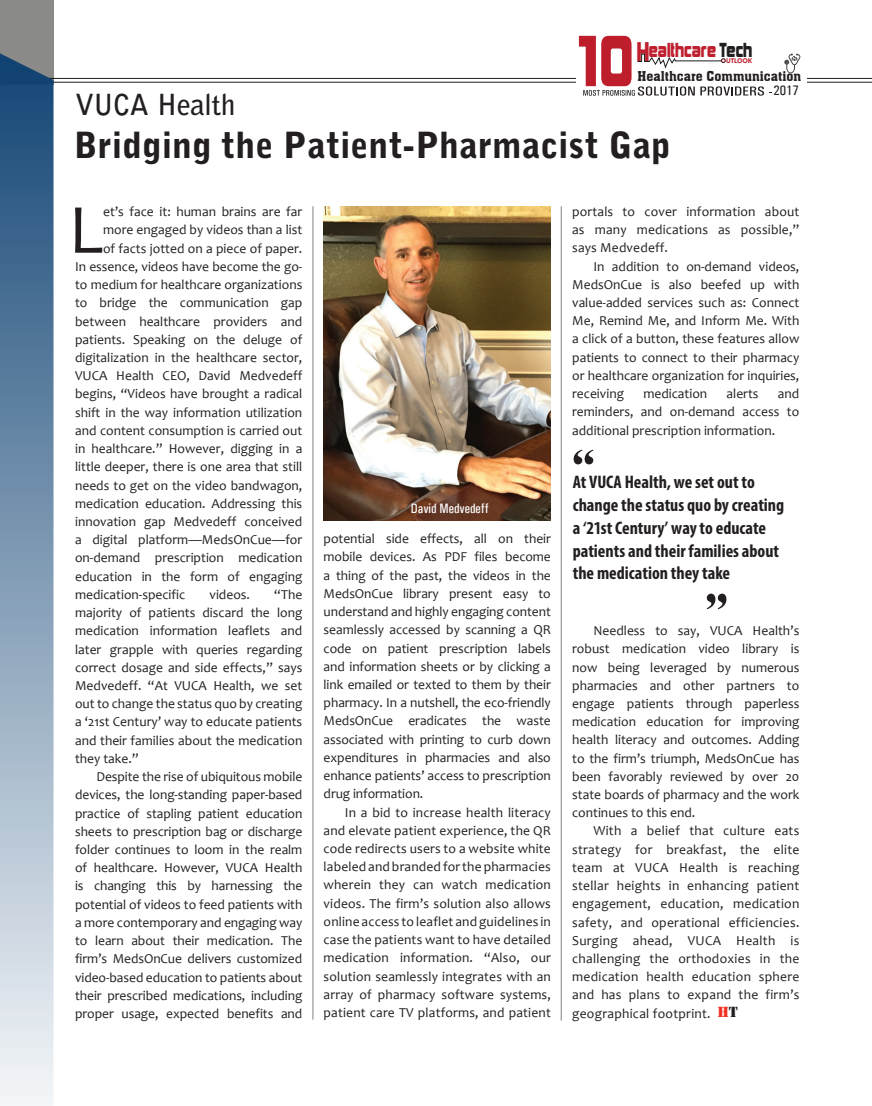
<style>
.page{position:relative;width:872px;height:1106px;background:#fff}
.page>*{position:absolute;margin:0;border:0;box-sizing:border-box;transform-origin:0 0}
.t1{font:70.95px "Candara";color:#231f20}
.t2{font:900 35.85px "Bell Gothic Std";letter-spacing:.01em;color:#231f20}
.t3{font:700 28.95px "Bell Gothic Std";letter-spacing:-.025em;color:#231f20}
.t4{font:24.6px "Kimberley";color:#bf1f2e;scale:.83 1}
.t5{font:18.45px "Kimberley";color:#bf1f2e;scale:.83 1}
.t6{font:700 condensed 18.15px/22.8px "Myriad Pro";color:#231f20}
.t7{font:13.8px "Univers Condensed";color:#231f20}
.t8{font:13.65px/18.1px "Candara";color:#231f20;text-align:justify}
.t9{font:500 condensed 13.65px "Univers";color:#fff}
.t10{font:13.35px "Aachen BT";color:#231f20}
.t11{font:700 7.35px "Tw Cen";letter-spacing:-.02em;color:#bf1f2e}
.s1{color:#211e1e}
.s2{font-family:"Stencil Std";color:#ef3122}
.s3{font-family:"Stencil Std"}
</style>
<div class="page">
<hr style="left:5px;top:78px;width:867px;height:1px;background:#231f20">
<hr style="left:5px;top:82px;width:867px;height:1px;background:#231f20">
<div style="left:0;top:0;width:54px;height:85px;background:#8a8a89"></div>
<svg style="left:0;top:53px;width:54px;height:1053px;background:#849eb6"></svg>
<hr style="left:312px;top:206px;width:1px;height:813px;background:#231f20">
<hr style="left:561px;top:206px;width:1px;height:814px;background:#231f20">
<svg style="left:573px;top:449px;width:20px;height:15px"></svg>
<svg style="left:706px;top:593px;width:20px;height:16px"></svg>
<img style="left:323px;top:206px;width:227px;height:314px">
<div style="left:576px;top:25px;width:231px;height:78px;background:#fff"></div>
<svg style="left:784px;top:54px;width:16px;height:19px"></svg>
<svg style="left:579px;top:36px;width:192px;height:60px"></svg>
<h3 class="t4" style="left:637px;top:34px;width:17px">H</h3>
<h3 class="t5" style="left:649px;top:37px;width:126px">ealthcare <span class="s1">Tech</span></h3>
<p class="t11" style="left:726px;top:56px;width:28px">UTLOOK</p>
<p class="t10" style="left:637px;top:68px;width:165px">Healthcare Communication</p>
<h3 class="t3" style="left:75px;top:87px;width:162px">VUCA Health</h3>
<h2 class="t2" style="left:74px;top:124px;width:598px">Bridging the Patient-Pharmacist Gap</h2>
<p class="t7" style="left:773px;top:82px;width:27px">2017</p>
<h1 class="t1" style="left:69px;top:187px;width:36px">L</h1>
<p class="t8" style="left:103px;top:203px;width:201px">et’s face it: human brains are far</p>
<p class="t8" style="left:103px;top:221px;width:201px">more engaged by videos than a list</p>
<p class="t8" style="left:103px;top:239px;width:201px">of facts jotted on a piece of paper.</p>
<p class="t8" style="left:75px;top:257px;width:229px">In essence, videos have become the go-</p>
<p class="t8" style="left:75px;top:276px;width:229px">to medium for healthcare organizations</p>
<p class="t8" style="left:75px;top:294px;width:229px">to bridge the communication gap</p>
<p class="t8" style="left:75px;top:312px;width:229px">between healthcare providers and</p>
<p class="t8" style="left:75px;top:330px;width:229px">patients. Speaking on the deluge of</p>
<p class="t8" style="left:75px;top:348px;width:229px">digitalization in the healthcare sector,</p>
<p class="t8" style="left:75px;top:367px;width:229px">VUCA Health CEO, David Medvedeff</p>
<p class="t8" style="left:75px;top:385px;width:229px">begins, “Videos have brought a radical</p>
<p class="t8" style="left:75px;top:403px;width:229px">shift in the way information utilization</p>
<p class="t8" style="left:75px;top:421px;width:229px">and content consumption is carried out</p>
<p class="t8" style="left:75px;top:439px;width:229px">in healthcare.” However, digging in a</p>
<p class="t8" style="left:75px;top:458px;width:229px">little deeper, there is one area that still</p>
<p class="t8" style="left:75px;top:476px;width:229px">needs to get on the video bandwagon,</p>
<p class="t8" style="left:75px;top:494px;width:229px">medication education. Addressing this</p>
<p class="t8" style="left:75px;top:512px;width:229px">innovation gap Medvedeff conceived</p>
<p class="t8" style="left:75px;top:531px;width:229px">a digital platform—MedsOnCue—for</p>
<p class="t8" style="left:75px;top:549px;width:229px">on-demand prescription medication</p>
<p class="t8" style="left:75px;top:567px;width:229px">education in the form of engaging</p>
<p class="t8" style="left:75px;top:585px;width:112px">medication-specific</p>
<p class="t8" style="left:209px;top:585px;width:42px">videos.</p>
<p class="t8" style="left:75px;top:585px;width:229px;text-indent:199px">“The majority of patients discard the long medication information leaflets and later grapple with queries regarding correct dosage and side effects,” says Medvedeff. “At VUCA Health, we set out to change the status quo by creating a ‘21st Century’ way to educate patients and their families about the medication they take.”</p>
<p class="t8" style="left:75px;top:767px;width:229px;text-indent:21px">Despite the rise of ubiquitous mobile devices, the long-standing paper-based practice of stapling patient education sheets to prescription bag or discharge folder continues to loom in the realm of healthcare. However, VUCA Health is changing this by harnessing the potential of videos to feed patients with a more contemporary and engaging way to learn about their medication. The firm’s MedsOnCue delivers customized video-based education to patients about their prescribed medications, including proper usage, expected benefits and</p>
<p class="t9" style="left:411px;top:500px;width:79px">David Medvedeff</p>
<p class="t8" style="left:324px;top:530px;width:229px">potential side effects, all on their mobile devices. As PDF files become a thing of the past, the videos in the MedsOnCue library present easy to understand and highly engaging content seamlessly accessed by scanning a QR code on patient prescription labels and information sheets or by clicking a link emailed or texted to them by their pharmacy. In a nutshell, the eco-friendly MedsOnCue eradicates the waste associated with printing to curb down expenditures in pharmacies and also enhance patients’ access to prescription drug information.</p>
<p class="t8" style="left:324px;top:803px;width:229px;text-indent:21px">In a bid to increase health literacy and elevate patient experience, the QR code redirects users to a website white labeled and branded for the pharmacies wherein they can watch medication videos. The firm’s solution also allows online access to leaflet and guidelines in case the patients want to have detailed medication information. “Also, our solution seamlessly integrates with an array of pharmacy software systems, patient care TV platforms, and patient</p>
<p class="t8" style="left:572px;top:202px;width:229px">portals to cover information about as many medications as possible,” says Medvedeff.</p>
<p class="t8" style="left:572px;top:257px;width:229px;text-indent:21px">In addition to on-demand videos, MedsOnCue is also beefed up with value-added services such as: Connect Me, Remind Me, and Inform Me. With a click of a button, these features allow patients to connect to their pharmacy or healthcare organization for inquiries, receiving</p>
<p class="t8" style="left:643px;top:384px;width:65px">medication</p>
<p class="t8" style="left:726px;top:384px;width:33px">alerts</p>
<p class="t8" style="left:572px;top:384px;width:229px;text-indent:206px">and reminders, and on-demand access to additional prescription information.</p>
<h3 class="t6" style="left:573px;top:470px;width:213px">At VUCA Health, we set out to change the status quo by creating a ‘21st Century’ way to educate patients and their families about the medication they take</h3>
<p class="t8" style="left:572px;top:621px;width:229px;text-indent:21px">Needless to say, VUCA Health’s robust medication video library is now being leveraged by numerous pharmacies and other partners to engage patients through paperless medication education for improving health literacy and outcomes. Adding to the firm’s triumph, MedsOnCue has been favorably reviewed by over 20 state boards of pharmacy and the work continues to this end.</p>
<p class="t8" style="left:572px;top:822px;width:229px;text-indent:21px">With a belief that culture eats strategy for breakfast, the elite team at VUCA Health is reaching stellar heights in enhancing patient engagement, education, medication safety, and operational efficiencies.<br>Surging ahead, VUCA Health is challenging the orthodoxies in the medication health education sphere and has plans to expand the firm’s geographical footprint. <span class="s2">H</span><span class="s3">T</span></p>
</div>
